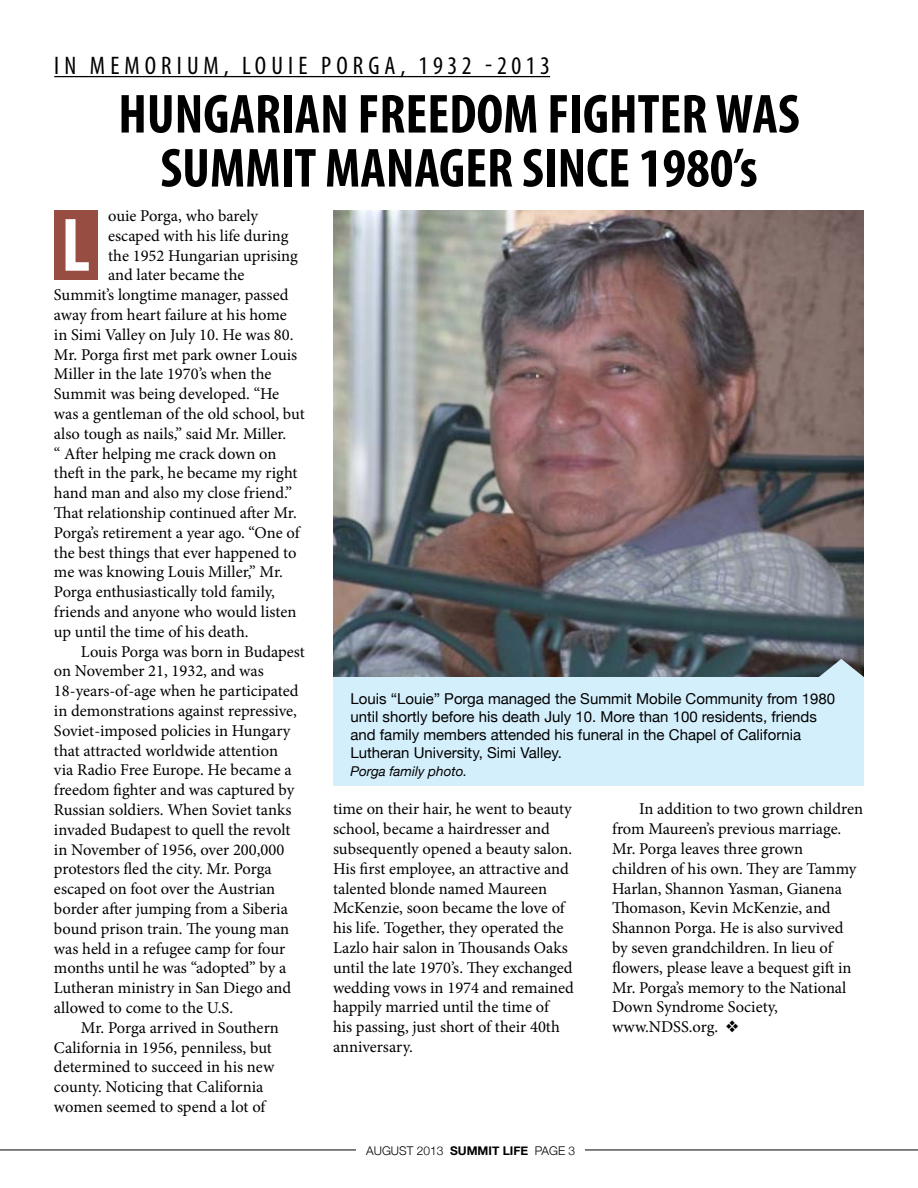
<style>
.page{position:relative;width:918px;height:1188px;background:#fff}
.page>*{position:absolute;margin:0;border:0;box-sizing:border-box;transform-origin:0 0}
.t1{font:700 condensed 76.5px "Myriad Pro";color:#fff}
.t2{font:700 condensed 55.5px/54px "Myriad Pro";color:#000;text-align:center}
.t3{font:condensed 25.5px "Myriad Pro";letter-spacing:.185em;color:#000}
.t4{font:16.5px/19.8px "Minion Pro";color:#000}
.t5{font:15px/18px "Helvetica Neue";color:#000}
.t6{font:italic 13.5px "Helvetica Neue";color:#000}
.t7{font:300 12px "Helvetica Neue";color:#000}
.s1{font-weight:700}
</style>
<div class="page">
<hr style="left:0;top:1150px;width:918px;height:1px;background:#000">
<hr style="left:54px;top:76px;width:496px;height:1px;background:#000">
<div style="left:356px;top:1143px;width:229px;height:20px;background:#fff"></div>
<div style="left:54px;top:210px;width:43px;height:70px;background:#974d42"></div>
<img style="left:333px;top:210px;width:531px;height:468px">
<div style="left:333px;top:678px;width:531px;height:108px;background:#d4effc"></div>
<svg style="left:819px;top:659px;width:45px;height:18px"></svg>
<h3 class="t3" style="left:54px;top:50px;width:85px">IN MEMORI</h3>
<h3 class="t3" style="left:187px;top:50px;width:165px">UM, LOUIE PORGA</h3>
<h3 class="t3" style="left:400px;top:50px;width:151px">, 1932 -2013</h3>
<h2 class="t2" style="left:118px;top:86px;width:683px">HUNGARIAN FREEDOM FIGHTER WAS<br>SUMMIT MANAGER SINCE 1980’s</h2>
<p class="t4" style="left:108px;top:206px;width:151px">ouie Porga, who barely</p>
<p class="t4" style="left:108px;top:226px;width:182px">escaped with his life during</p>
<p class="t4" style="left:108px;top:246px;width:191px">the 1952 Hungarian uprising</p>
<p class="t4" style="left:108px;top:265px;width:138px">and later became the</p>
<p class="t4" style="left:54px;top:285px;width:236px">Summit’s longtime manager, passed</p>
<p class="t4" style="left:54px;top:305px;width:234px">away from heart failure at his home</p>
<p class="t4" style="left:54px;top:325px;width:241px">in Simi Valley on July 10. He was 80.</p>
<p class="t4" style="left:54px;top:345px;width:245px">Mr. Porga first met park owner Louis</p>
<p class="t4" style="left:54px;top:364px;width:219px">Miller in the late 1970’s when the</p>
<p class="t4" style="left:54px;top:384px;width:227px">Summit was being developed. “He</p>
<p class="t4" style="left:54px;top:404px;width:252px">was a gentleman of the old school, but</p>
<p class="t4" style="left:54px;top:424px;width:234px">also tough as nails,” said Mr. Miller.</p>
<p class="t4" style="left:54px;top:444px;width:224px">“ After helping me crack down on</p>
<p class="t4" style="left:54px;top:463px;width:245px">theft in the park, he became my right</p>
<p class="t4" style="left:54px;top:483px;width:240px">hand man and also my close friend.”</p>
<p class="t4" style="left:54px;top:503px;width:244px">That relationship continued after Mr.</p>
<p class="t4" style="left:54px;top:523px;width:247px">Porga’s retirement a year ago. “One of</p>
<p class="t4" style="left:54px;top:543px;width:244px">the best things that ever happened to</p>
<p class="t4" style="left:54px;top:562px;width:231px">me was knowing Louis Miller,” Mr.</p>
<p class="t4" style="left:54px;top:582px;width:223px">Porga enthusiastically told family,</p>
<p class="t4" style="left:54px;top:602px;width:244px">friends and anyone who would listen</p>
<p class="t4" style="left:54px;top:622px;width:196px">up until the time of his death.</p>
<p class="t4" style="left:81px;top:642px;width:225px">Louis Porga was born in Budapest</p>
<p class="t4" style="left:54px;top:661px;width:211px">on November 21, 1932, and was</p>
<p class="t4" style="left:54px;top:681px;width:246px">18-years-of-age when he participated</p>
<p class="t4" style="left:54px;top:701px;width:244px">in demonstrations against repressive,</p>
<p class="t4" style="left:54px;top:721px;width:238px">Soviet-imposed policies in Hungary</p>
<p class="t4" style="left:54px;top:741px;width:226px">that attracted worldwide attention</p>
<p class="t4" style="left:54px;top:760px;width:239px">via Radio Free Europe. He became a</p>
<p class="t4" style="left:54px;top:780px;width:242px">freedom fighter and was captured by</p>
<p class="t4" style="left:54px;top:800px;width:239px">Russian soldiers. When Soviet tanks</p>
<p class="t4" style="left:54px;top:820px;width:238px">invaded Budapest to quell the revolt</p>
<p class="t4" style="left:54px;top:840px;width:232px">in November of 1956, over 200,000</p>
<p class="t4" style="left:54px;top:859px;width:219px">protestors fled the city. Mr. Porga</p>
<p class="t4" style="left:54px;top:879px;width:223px">escaped on foot over the Austrian</p>
<p class="t4" style="left:54px;top:899px;width:235px">border after jumping from a Siberia</p>
<p class="t4" style="left:54px;top:919px;width:237px">bound prison train. The young man</p>
<p class="t4" style="left:54px;top:939px;width:233px">was held in a refugee camp for four</p>
<p class="t4" style="left:54px;top:958px;width:234px">months until he was “adopted” by a</p>
<p class="t4" style="left:54px;top:978px;width:239px">Lutheran ministry in San Diego and</p>
<p class="t4" style="left:54px;top:998px;width:181px">allowed to come to the U.S.</p>
<p class="t4" style="left:81px;top:1018px;width:199px">Mr. Porga arrived in Southern</p>
<p class="t4" style="left:54px;top:1038px;width:219px">California in 1956, penniless, but</p>
<p class="t4" style="left:54px;top:1057px;width:222px">determined to succeed in his new</p>
<p class="t4" style="left:54px;top:1077px;width:211px">county. Noticing that California</p>
<p class="t4" style="left:54px;top:1097px;width:213px">women seemed to spend a lot of</p>
<h1 class="t1" style="left:61px;top:197px;width:31px">L</h1>
<p class="t5" style="left:350px;top:689px;width:486px">Louis “Louie” Porga managed the Summit Mobile Community from 1980 until shortly before his death July 10. More than 100 residents, friends and family members attended his funeral in the Chapel of California Lutheran University, Simi Valley.</p>
<p class="t6" style="left:350px;top:760px;width:118px">Porga family photo.</p>
<p class="t4" style="left:612px;top:799px;width:253px;text-indent:27px">In addition to two grown children from Maureen’s previous marriage.<br>Mr. Porga leaves three grown<br>children of his own. They are Tammy<br>Harlan, Shannon Yasman, Gianena<br>Thomason, Kevin McKenzie, and<br>Shannon Porga. He is also survived by seven grandchildren. In lieu of flowers, please leave a bequest gift in<br>Mr. Porga’s memory to the National<br>Down Syndrome Society, www.NDSS.org. ❖</p>
<p class="t4" style="left:333px;top:799px;width:243px">time on their hair, he went to beauty school, became a hairdresser and subsequently opened a beauty salon.<br>His first employee, an attractive and talented blonde named Maureen McKenzie, soon became the love of his life. Together, they operated the Lazlo hair salon in Thousands Oaks until the late 1970’s. They exchanged wedding vows in 1974 and remained happily married until the time of<br>his passing, just short of their 40th anniversary.</p>
<p class="t7" style="left:366px;top:1141px;width:210px">AUGUST 2013 <span class="s1">SUMMIT LIFE</span> PAGE 3</p>
</div>
